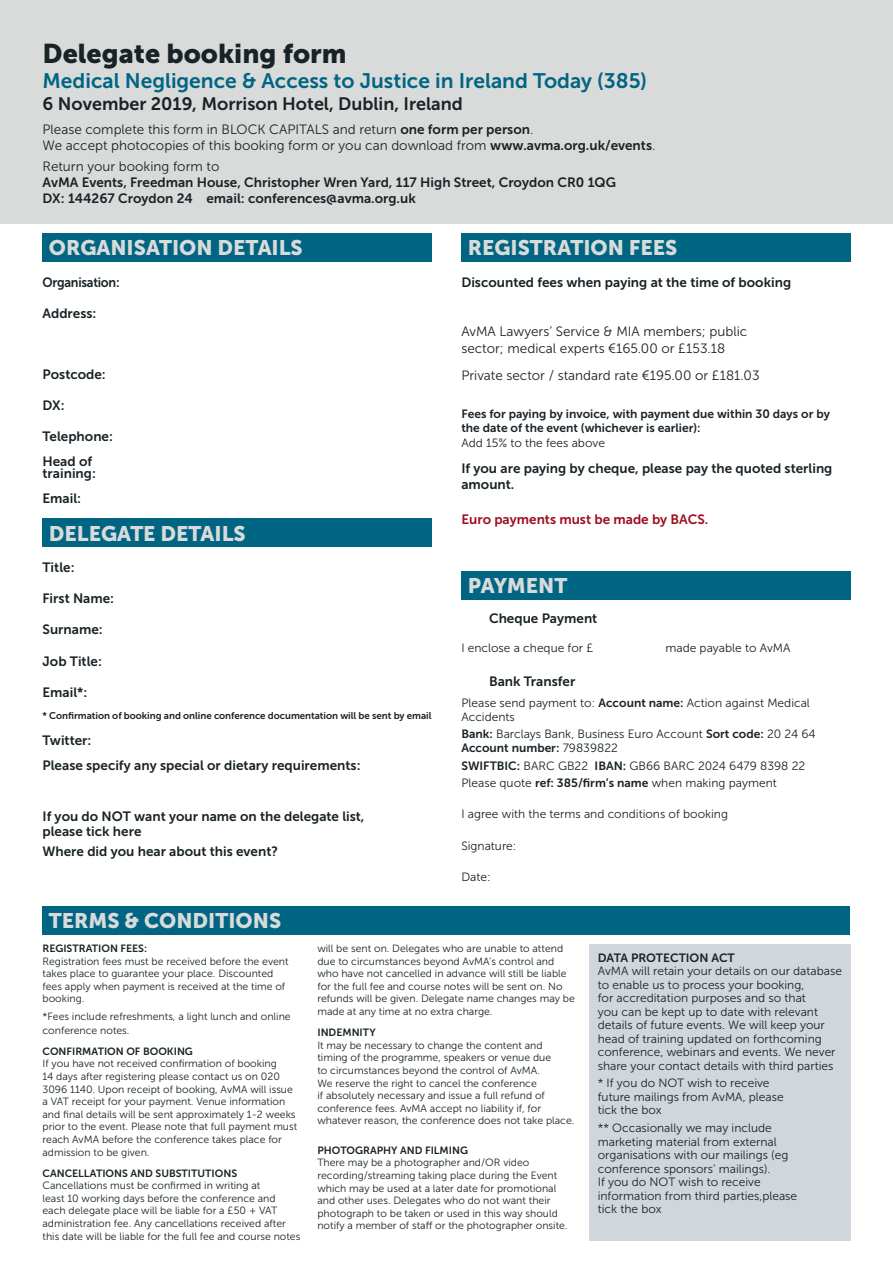
<style>
.page{position:relative;width:893px;height:1263px;background:#fff}
.page>*{position:absolute;margin:0;border:0;box-sizing:border-box;transform-origin:0 0}
.t1{font:27px "Museo Sans 900";color:#192226}
.t2{font:21px "Museo Sans 900";color:#d9dbda}
.t3{font:21px "Museo Sans 700";color:#006583}
.t4{font:18px "Museo Sans 700";color:#192226}
.t5{font:13.5px/16.2px "Museo Sans 700";color:#192226}
.t6{font:13.5px/16.2px "Museo Sans 300";color:#192226}
.t7{font:13.5px "Museo Sans 700";color:#9d0e1c}
.t8{font:13.5px "Museo Sans 700";letter-spacing:-.02em;color:#192226;scale:.93 1}
.t9{font:12px/13.5px "Museo Sans 300";color:#192226}
.t10{font:12px/14.4px "Museo Sans 700";color:#192226}
.t11{font:10.5px/12.6px "Museo Sans 300";color:#192226}
.t12{font:10.5px "Museo Sans 700";color:#192226}
.t13{font:9.75px "Museo Sans 700";letter-spacing:-.005em;color:#192226}
.s1{font-family:"Museo Sans 700"}
.s2{font-family:"Museo Sans 300"}
</style>
<div class="page">
<div style="left:0;top:0;width:893px;height:223px;background:#d9dbda"></div>
<div style="left:461px;top:571px;width:389px;height:29px;background:#006583"></div>
<div style="left:461px;top:233px;width:389px;height:29px;background:#006583"></div>
<div style="left:43px;top:233px;width:389px;height:29px;background:#006583"></div>
<div style="left:43px;top:518px;width:389px;height:29px;background:#006583"></div>
<div style="left:589px;top:944px;width:261px;height:296px;background:#d0d6db"></div>
<div style="left:43px;top:906px;width:807px;height:28px;background:#006583"></div>
<h1 class="t1" style="left:43px;top:38px;width:306px">Delegate booking form</h1>
<h2 class="t3" style="left:43px;top:69px;width:606px">Medical Negligence &amp; Access to Justice in Ireland Today (385)</h2>
<h3 class="t4" style="left:43px;top:93px;width:422px">6 November 2019, Morrison Hotel, Dublin, Ireland</h3>
<p class="t6" style="left:43px;top:122px;width:614px">Please complete this form in BLOCK CAPITALS and return <span class="s1">one form per person</span>.<br>We accept photocopies of this booking form or you can download from <span class="s1">www.avma.org.uk/events</span>.</p>
<p class="t6" style="left:43px;top:158px;width:178px">Return your booking form to</p>
<p class="t5" style="left:43px;top:174px;width:575px">AvMA Events, Freedman House, Christopher Wren Yard, 117 High Street, Croydon CR0 1QG<br>DX: 144267 Croydon 24 email: conferences@avma.org.uk</p>
<h2 class="t2" style="left:49px;top:236px;width:255px">ORGANISATION DETAILS</h2>
<h2 class="t2" style="left:468px;top:236px;width:211px">REGISTRATION FEES</h2>
<p class="t8" style="left:43px;top:275px;width:84px">Organisation:</p>
<p class="t5" style="left:43px;top:305px;width:55px">Address:</p>
<p class="t5" style="left:43px;top:366px;width:65px">Postcode:</p>
<p class="t5" style="left:43px;top:397px;width:24px">DX:</p>
<p class="t5" style="left:43px;top:428px;width:72px">Telephone:</p>
<p class="t5" style="left:43px;top:456px;width:55px;line-height:11.1px">Head of training:</p>
<p class="t5" style="left:43px;top:490px;width:40px">Email:</p>
<h2 class="t2" style="left:49px;top:521px;width:198px">DELEGATE DETAILS</h2>
<p class="t5" style="left:43px;top:560px;width:34px">Title:</p>
<p class="t5" style="left:43px;top:591px;width:73px">First Name:</p>
<p class="t5" style="left:43px;top:622px;width:62px">Surname:</p>
<p class="t5" style="left:43px;top:653px;width:61px">Job Title:</p>
<p class="t5" style="left:43px;top:684px;width:46px">Email*:</p>
<p class="t5" style="left:43px;top:727px;width:320px;line-height:25.5px">Twitter:<br>Please specify any special or dietary requirements:</p>
<p class="t13" style="left:43px;top:710px;width:391px">* Confirmation of booking and online conference documentation will be sent by email</p>
<p class="t5" style="left:43px;top:809px;width:324px;line-height:15px">If you do NOT want your name on the delegate list, please tick here</p>
<p class="t5" style="left:43px;top:843px;width:237px">Where did you hear about this event?</p>
<p class="t5" style="left:461px;top:274px;width:331px">Discounted fees when paying at the time of booking</p>
<p class="t6" style="left:461px;top:324px;width:287px">AvMA Lawyers’ Service &amp; MIA members; public sector; medical experts €165.00 or £153.18</p>
<p class="t6" style="left:461px;top:367px;width:300px">Private sector / standard rate €195.00 or £181.03</p>
<p class="t10" style="left:461px;top:406px;width:370px">Fees for paying by invoice, with payment due within 30 days or by the date of the event (whichever is earlier):</p>
<p class="t9" style="left:461px;top:436px;width:145px">Add 15% to the fees above</p>
<p class="t5" style="left:461px;top:460px;width:373px">If you are paying by cheque, please pay the quoted sterling amount.</p>
<p class="t7" style="left:461px;top:512px;width:249px">Euro payments must be made by BACS.</p>
<h2 class="t2" style="left:468px;top:574px;width:101px">PAYMENT</h2>
<p class="t5" style="left:489px;top:610px;width:110px">Cheque Payment</p>
<p class="t9" style="left:461px;top:641px;width:134px">I enclose a cheque for £</p>
<p class="t9" style="left:665px;top:641px;width:127px">made payable to AvMA</p>
<p class="t5" style="left:489px;top:673px;width:88px">Bank Transfer</p>
<p class="t9" style="left:461px;top:696px;width:350px">Please send payment to: <span class="s1">Account name:</span> Action against Medical<br>Accidents</p>
<p class="t9" style="left:461px;top:728px;width:356px"><span class="s1">Bank:</span> Barclays Bank, Business Euro Account <span class="s1">Sort code:</span> 20 24 64</p>
<p class="t10" style="left:461px;top:741px;width:158px">Account number: <span class="s2">79839822</span></p>
<p class="t9" style="left:461px;top:757px;width:345px;line-height:17.7px"><span class="s1">SWIFTBIC:</span> BARC GB22 <span class="s1">IBAN:</span> GB66 BARC 2024 6479 8398 22<br>Please quote <span class="s1">ref: 385/firm’s name</span> when making payment</p>
<p class="t9" style="left:461px;top:807px;width:268px">I agree with the terms and conditions of booking</p>
<p class="t9" style="left:461px;top:839px;width:56px">Signature:</p>
<p class="t9" style="left:461px;top:870px;width:31px">Date:</p>
<h2 class="t2" style="left:49px;top:909px;width:234px">TERMS &amp; CONDITIONS</h2>
<p class="t12" style="left:43px;top:942px;width:106px">REGISTRATION FEES:</p>
<p class="t11" style="left:43px;top:955px;width:248px">Registration fees must be received before the event takes place to guarantee your place. Discounted fees apply when payment is received at the time of booking.</p>
<p class="t11" style="left:43px;top:1010px;width:250px;line-height:13.5px">*Fees include refreshments, a light lunch and online conference notes.</p>
<p class="t12" style="left:43px;top:1045px;width:152px">CONFIRMATION OF BOOKING</p>
<p class="t11" style="left:43px;top:1057px;width:256px">If you have not received confirmation of booking<br>14 days after registering please contact us on 020<br>3096 1140. Upon receipt of booking, AvMA will issue a VAT receipt for your payment. Venue information and final details will be sent approximately 1-2 weeks prior to the event. Please note that full payment must reach AvMA before the conference takes place for admission to be given.</p>
<p class="t12" style="left:43px;top:1167px;width:196px">CANCELLATIONS AND SUBSTITUTIONS</p>
<p class="t11" style="left:43px;top:1179px;width:259px">Cancellations must be confirmed in writing at<br>least 10 working days before the conference and each delegate place will be liable for a £50 + VAT administration fee. Any cancellations received after this date will be liable for the full fee and course notes</p>
<p class="t11" style="left:317px;top:942px;width:259px">will be sent on. Delegates who are unable to attend due to circumstances beyond AvMA’s control and who have not cancelled in advance will still be liable for the full fee and course notes will be sent on. No refunds will be given. Delegate name changes may be made at any time at no extra charge.</p>
<p class="t12" style="left:317px;top:1027px;width:60px">INDEMNITY</p>
<p class="t11" style="left:317px;top:1039px;width:258px">It may be necessary to change the content and timing of the programme, speakers or venue due<br>to circumstances beyond the control of AvMA.<br>We reserve the right to cancel the conference<br>if absolutely necessary and issue a full refund of conference fees. AvMA accept no liability if, for whatever reason, the conference does not take place.</p>
<p class="t12" style="left:317px;top:1144px;width:152px">PHOTOGRAPHY AND FILMING</p>
<p class="t11" style="left:317px;top:1156px;width:252px">There may be a photographer and/OR video recording/streaming taking place during the Event which may be used at a later date for promotional and other uses. Delegates who do not want their photograph to be taken or used in this way should notify a member of staff or the photographer onsite.</p>
<p class="t10" style="left:598px;top:950px;width:139px">DATA PROTECTION ACT</p>
<p class="t9" style="left:598px;top:964px;width:246px">AvMA will retain your details on our database to enable us to process your booking,<br>for accreditation purposes and so that<br>you can be kept up to date with relevant details of future events. We will keep your head of training updated on forthcoming conference, webinars and events. We never share your contact details with third parties</p>
<p class="t9" style="left:598px;top:1076px;width:187px">* If you do NOT wish to receive future mailings from AvMA, please tick the box</p>
<p class="t9" style="left:598px;top:1121px;width:201px">** Occasionally we may include marketing material from external organisations with our mailings (eg conference sponsors’ mailings).<br>If you do NOT wish to receive information from third parties,please tick the box</p>
</div>
